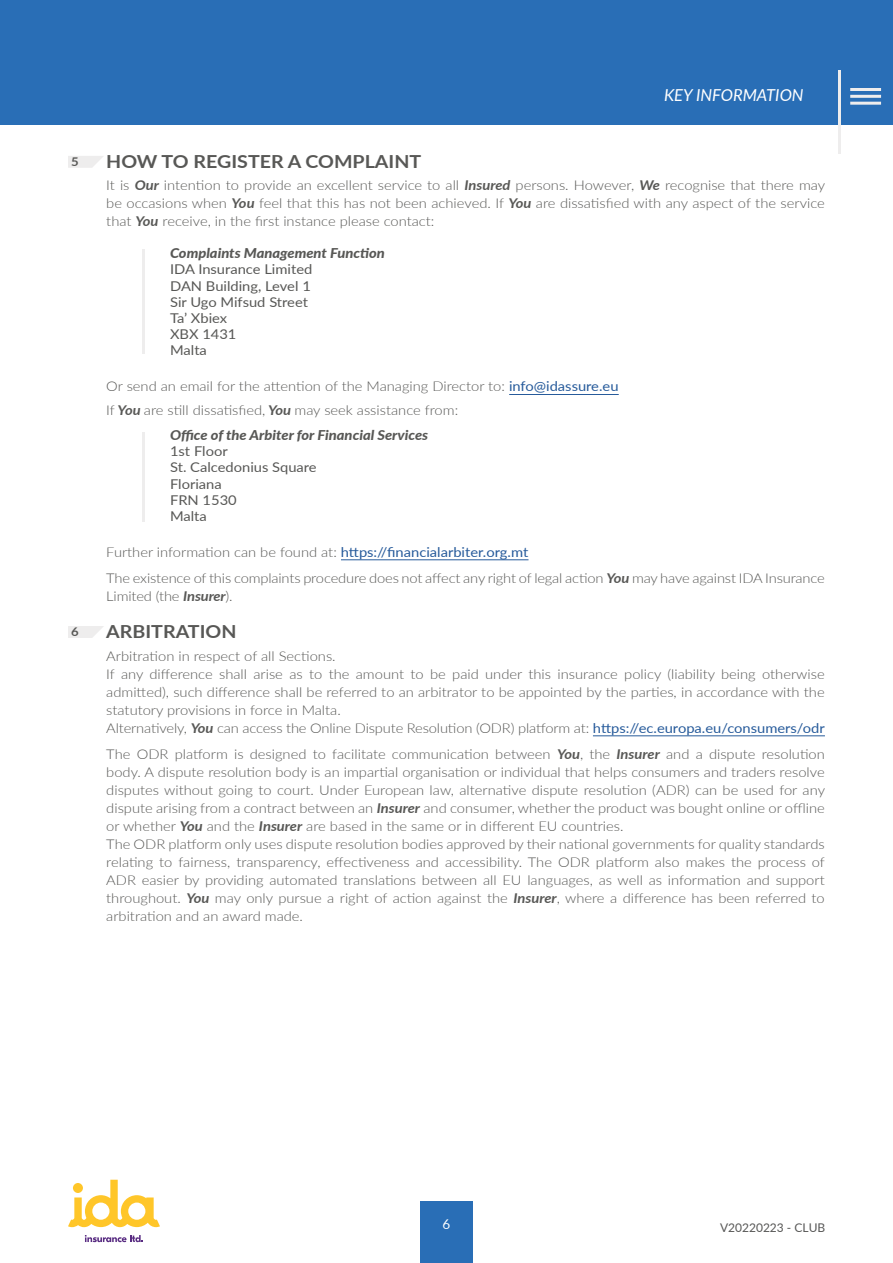
<style>
.page{position:relative;width:893px;height:1263px;background:#fff}
.page>*{position:absolute;margin:0;border:0;box-sizing:border-box;transform-origin:0 0}
.t1{font:700 18px "Lato";color:#585856;scale:1.09 1}
.t2{font:italic 16.5px "Lato";color:#fff}
.t3{font:300 13.5px/18px "Lato";color:#585856;scale:1.09 1}
.t4{font:13.5px/16.2px "Lato";color:#585856;scale:1.09 1}
.t5{font:italic 800 13.5px "Lato";color:#585856;scale:1.09 1}
.t6{font:13.5px "Lato";color:#fff}
.t7{font:12px "Lato";color:#575756}
.t8{font:700 12px "Lato";color:#585856;scale:1.09 1}
.s1{font-weight:700;font-style:italic}
.s2{font-weight:400;color:#275b9b}
.s3{font-weight:800;font-style:italic}
</style>
<div class="page">
<div style="left:420px;top:1201px;width:52px;height:62px;background:#296eb6"></div>
<svg style="left:68px;top:1180px;width:92px;height:47px"></svg>
<svg style="left:85px;top:1235px;width:58px;height:7px"></svg>
<div style="left:0;top:0;width:893px;height:124px;background:#296eb6"></div>
<hr style="left:341px;top:559px;width:187px;height:1px;background:#275b9b">
<hr style="left:593px;top:735px;width:232px;height:1px;background:#275b9b">
<svg style="left:68px;top:626px;width:36px;height:12px"></svg>
<hr style="left:142px;top:432px;width:3px;height:89px;background:#eeeded">
<hr style="left:509px;top:394px;width:110px;height:1px;background:#275b9b">
<svg style="left:68px;top:156px;width:35px;height:12px"></svg>
<hr style="left:142px;top:249px;width:3px;height:105px;background:#eeeded">
<hr style="left:838px;top:71px;width:3px;height:83px;background:#eeeded">
<hr style="left:850px;top:88px;width:31px;height:3px;background:#eeeded">
<hr style="left:850px;top:95px;width:31px;height:3px;background:#eeeded">
<hr style="left:850px;top:102px;width:31px;height:3px;background:#eeeded">
<p class="t8" style="left:71px;top:153px;width:8px">5</p>
<p class="t8" style="left:71px;top:623px;width:8px">6</p>
<p class="t2" style="left:664px;top:83px;width:141px">KEY INFORMATION</p>
<h1 class="t1" style="left:106px;top:148px;width:290px">HOW TO REGISTER A COMPLAINT</h1>
<p class="t3" style="left:106px;top:176px;width:661px;text-align:justify">It is <span class="s1">Our</span> intention to provide an excellent service to all <span class="s1">Insured</span> persons. However, <span class="s1">We</span> recognise that there may be occasions when <span class="s1">You</span> feel that this has not been achieved. If <span class="s1">You</span> are dissatisfied with any aspect of the service that <span class="s1">You</span> receive, in the first instance please contact:</p>
<p class="t5" style="left:170px;top:243px;width:199px">Complaints Management Function</p>
<p class="t4" style="left:170px;top:261px;width:132px">IDA Insurance Limited<br>DAN Building, Level 1<br>Sir Ugo Mifsud Street<br>Ta’ Xbiex<br>XBX 1431<br>Malta</p>
<p class="t3" style="left:106px;top:377px;width:471px">Or send an email for the attention of the Managing Director to: <span class="s2">info@idassure.eu</span></p>
<p class="t3" style="left:170px;top:397px;width:266px;line-height:25.2px;text-indent:-64px">If <span class="s1">You</span> are still dissatisfied, <span class="s1">You</span> may seek assistance from:<br><span class="s3">Office of the Arbiter for Financial Services</span></p>
<p class="t4" style="left:170px;top:442px;width:136px">1st Floor<br>St. Calcedonius Square<br>Floriana<br>FRN 1530<br>Malta</p>
<p class="t3" style="left:106px;top:538px;width:661px;line-height:26.5px">Further information can be found at: <span class="s2">https://financialarbiter.org.mt<br></span>The existence of this complaints procedure does not affect any right of legal action <span class="s1">You</span> may have against IDA Insurance</p>
<p class="t3" style="left:106px;top:587px;width:117px">Limited (the <span class="s1">Insurer</span>).</p>
<h1 class="t1" style="left:106px;top:619px;width:121px">ARBITRATION</h1>
<p class="t3" style="left:106px;top:646px;width:661px">Arbitration in respect of all Sections.<br>If any difference shall arise as to the amount to be paid under this insurance policy (liability being otherwise admitted), such difference shall be referred to an arbitrator to be appointed by the parties, in accordance with the statutory provisions in force in Malta.<br>Alternatively, <span class="s1">You</span> can access the Online Dispute Resolution (ODR) platform at: <span class="s2">https://ec.europa.eu/consumers/odr</span></p>
<p class="t3" style="left:106px;top:745px;width:661px">The ODR platform is designed to facilitate communication between <span class="s1">You</span>, the <span class="s1">Insurer</span> and a dispute resolution body. A dispute resolution body is an impartial organisation or individual that helps consumers and traders resolve disputes without going to court. Under European law, alternative dispute resolution (ADR) can be used for any dispute arising from a contract between an <span class="s1">Insurer</span> and consumer, whether the product was bought online or offline or whether <span class="s1">You</span> and the <span class="s1">Insurer</span> are based in the same or in different EU countries.<br>The ODR platform only uses dispute resolution bodies approved by their national governments for quality standards relating to fairness, transparency, effectiveness and accessibility. The ODR platform also makes the process of ADR easier by providing automated translations between all EU languages, as well as information and support throughout. <span class="s1">You</span> may only pursue a right of action against the <span class="s1">Insurer</span>, where a difference has been referred to arbitration and an award made.</p>
<p class="t6" style="left:443px;top:1214px;width:9px">6</p>
<p class="t7" style="left:720px;top:1219px;width:107px">V20220223 - CLUB</p>
</div>
